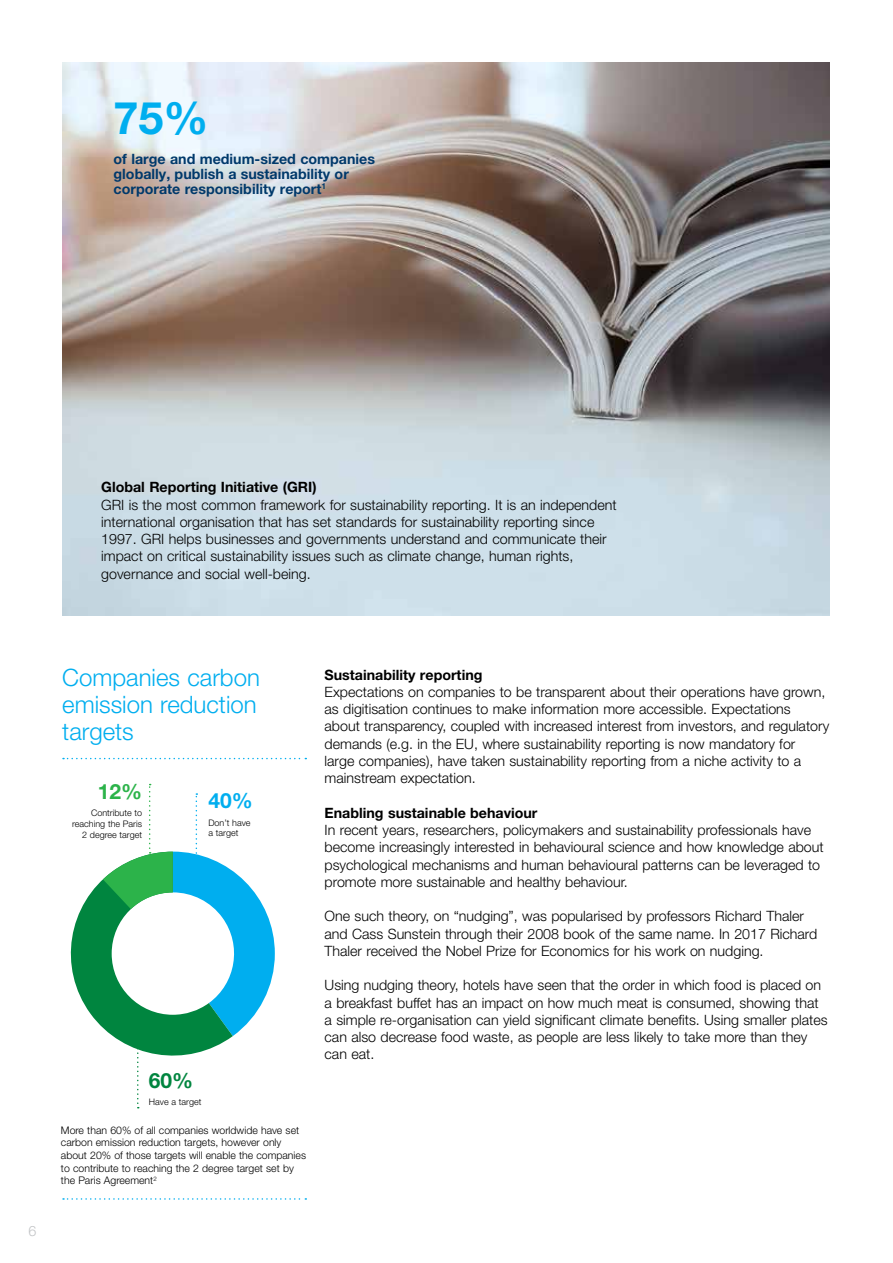
<style>
.page{position:relative;width:893px;height:1263px;background:#fff}
.page>*{position:absolute;margin:0;border:0;box-sizing:border-box;transform-origin:0 0}
.t1{font:700 45px "Helvetica Neue LT Pro";color:#00aeef}
.t2{font:300 24px/27px "Helvetica Neue LT Pro";color:#00aeef}
.t3{font:700 21px "Helvetica Neue LT Pro";color:#00aeef}
.t4{font:700 21px "Helvetica Neue LT Pro";color:#00853f}
.t5{font:700 21px "Helvetica Neue LT Pro";color:#2cb34a}
.t6{font:300 14.25px/17.2px "Helvetica Neue LT Pro";color:#000}
.t7{font:700 14.25px/15px "Helvetica Neue LT Pro";color:#00396b}
.t8{font:700 14.25px "Helvetica Neue LT Pro";color:#000}
.t9{font:300 14.25px "Helvetica Neue LT Pro";color:#c2c4c6}
.t10{font:300 10.5px/12.6px "Helvetica Neue LT Pro";color:#000}
.t11{font:300 9px/10.8px "Helvetica Neue LT Pro";color:#000}
</style>
<div class="page">
<svg style="left:63px;top:758px;width:243px;height:1px"></svg>
<svg style="left:63px;top:1198px;width:243px;height:2px"></svg>
<img style="left:62px;top:63px;width:767px;height:552px">
<svg style="left:70px;top:784px;width:205px;height:324px"></svg>
<h1 class="t1" style="left:114px;top:90px;width:97px">75%</h1>
<p class="t7" style="left:114px;top:151px;width:263px">of large and medium-sized companies globally, publish a sustainability or corporate responsibility report<sup>1</sup></p>
<p class="t8" style="left:101px;top:478px;width:217px">Global Reporting Initiative (GRI)</p>
<p class="t6" style="left:101px;top:496px;width:517px">GRI is the most common framework for sustainability reporting. It is an independent international organisation that has set standards for sustainability reporting since 1997. GRI helps businesses and governments understand and communicate their impact on critical sustainability issues such as climate change, human rights, governance and social well-being.</p>
<p class="t9" style="left:28px;top:1222px;width:9px">6</p>
<h2 class="t2" style="left:62px;top:664px;width:199px">Companies carbon emission reduction targets</h2>
<h3 class="t5" style="left:98px;top:778px;width:46px">12%</h3>
<p class="t11" style="left:72px;top:807px;width:71px;text-align:right">Contribute to reaching the Paris<br>2 degree target</p>
<h3 class="t3" style="left:208px;top:788px;width:46px">40%</h3>
<p class="t11" style="left:208px;top:817px;width:44px">Don’t have a target</p>
<h3 class="t4" style="left:149px;top:1067px;width:46px">60%</h3>
<p class="t11" style="left:149px;top:1096px;width:54px">Have a target</p>
<p class="t10" style="left:61px;top:1123px;width:247px">More than 60% of all companies worldwide have set carbon emission reduction targets, however only about 20% of those targets will enable the companies to contribute to reaching the 2 degree target set by the Paris Agreement<sup>2</sup></p>
<p class="t8" style="left:325px;top:666px;width:159px">Sustainability reporting</p>
<p class="t6" style="left:325px;top:683px;width:506px">Expectations on companies to be transparent about their operations have grown, as digitisation continues to make information more accessible. Expectations about transparency, coupled with increased interest from investors, and regulatory demands (e.g. in the EU, where sustainability reporting is now mandatory for<br>large companies), have taken sustainability reporting from a niche activity to a mainstream expectation.</p>
<p class="t8" style="left:325px;top:804px;width:214px">Enabling sustainable behaviour</p>
<p class="t6" style="left:325px;top:821px;width:501px">In recent years, researchers, policymakers and sustainability professionals have become increasingly interested in behavioural science and how knowledge about psychological mechanisms and human behavioural patterns can be leveraged to promote more sustainable and healthy behaviour.</p>
<p class="t6" style="left:325px;top:907px;width:494px">One such theory, on “nudging”, was popularised by professors Richard Thaler and Cass Sunstein through their 2008 book of the same name. In 2017 Richard<br>Thaler received the Nobel Prize for Economics for his work on nudging.</p>
<p class="t6" style="left:325px;top:976px;width:505px">Using nudging theory, hotels have seen that the order in which food is placed on a breakfast buffet has an impact on how much meat is consumed, showing that a simple re-organisation can yield significant climate benefits. Using smaller plates can also decrease food waste, as people are less likely to take more than they can eat.</p>
</div>
